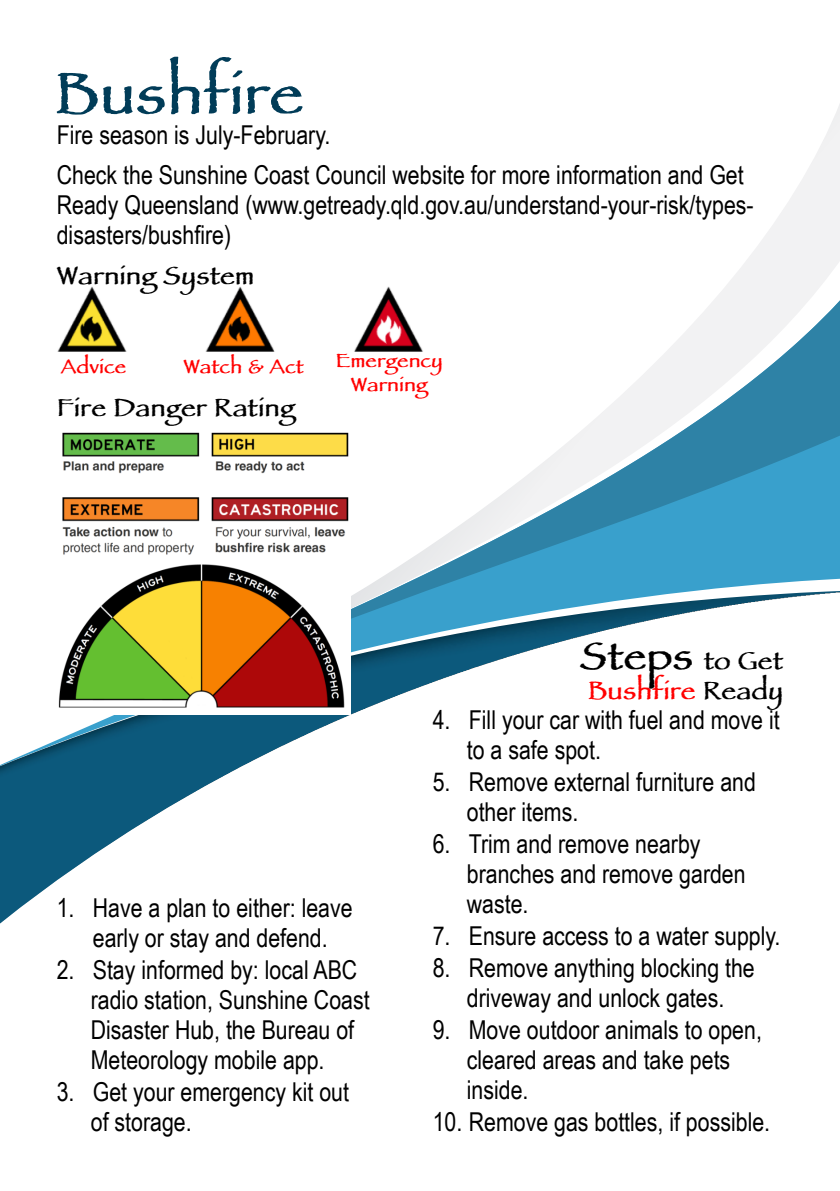
<style>
.page{position:relative;width:840px;height:1191px;background:#fff}
.page>*{position:absolute;margin:0;border:0;box-sizing:border-box;transform-origin:0 0}
.t1{font:700 60px "Papyrus LET";color:#013c58}
.t2{font:700 40px "Papyrus LET";color:#000}
.t3{font:26px/30px "Arial Narrow";color:#000}
.t4{font:700 26px "Papyrus LET";color:#000}
.t5{font:700 26px "Papyrus LET";color:#f00}
.t6{font:700 20px/23px "Papyrus LET";color:#f00;text-align:center}
.s1{font-size:26px}
.s2{color:#000}
</style>
<div class="page">
<svg style="left:729px;top:107px;width:110px;height:176px"></svg>
<svg style="left:360px;top:283px;width:479px;height:308px"></svg>
<img style="left:0;top:591px;width:839px;height:332px">
<img style="left:57px;top:283px;width:373px;height:85px">
<img style="left:62px;top:432px;width:287px;height:123px">
<img style="left:57px;top:564px;width:293px;height:150px">
<h1 class="t1" style="left:54px;top:57px;width:251px">Bushfire</h1>
<p class="t3" style="left:57px;top:117px;width:688px;line-height:40px">Fire season is July-February.<br>Check the Sunshine Coast Council website for more information and Get</p>
<p class="t3" style="left:57px;top:192px;width:698px">Ready Queensland (www.getready.qld.gov.au/understand-your-risk/types&shy;disasters/bushfire)</p>
<p class="t4" style="left:57px;top:259px;width:199px">Warning System</p>
<p class="t6" style="left:61px;top:354px;width:67px">Advice</p>
<p class="t6" style="left:183px;top:355px;width:122px">Watch &amp; Act</p>
<p class="t6" style="left:335px;top:349px;width:109px">Emergency<br>Warning</p>
<p class="t4" style="left:57px;top:392px;width:239px">Fire Danger Rating</p>
<p class="t3" style="left:57px;top:895px;width:297px;text-align:center">1. Have a plan to either: leave early or stay and defend.</p>
<p class="t3" style="left:91px;top:957px;width:280px;text-indent:-34px">2. Stay informed by: local ABC radio station, Sunshine Coast<br>Disaster Hub, the Bureau of<br>Meteorology mobile app.</p>
<p class="t3" style="left:91px;top:1079px;width:260px;text-indent:-34px">3. Get your emergency kit out of storage.</p>
<h2 class="t2" style="left:579px;top:632px;width:205px">Steps <span class="s1">to Get</span></h2>
<p class="t5" style="left:587px;top:674px;width:197px">Bushfire <span class="s2">Ready</span></p>
<p class="t3" style="left:466px;top:707px;width:314px;text-indent:-34px">4. Fill your car with fuel and move it to a safe spot.</p>
<p class="t3" style="left:466px;top:769px;width:290px;text-indent:-34px">5. Remove external furniture and other items.</p>
<p class="t3" style="left:466px;top:831px;width:280px;text-indent:-34px">6. Trim and remove nearby branches and remove garden waste.</p>
<p class="t3" style="left:432px;top:923px;width:349px">7. Ensure access to a water supply.</p>
<p class="t3" style="left:432px;top:955px;width:323px;text-align:center">8. Remove anything blocking the driveway and unlock gates.</p>
<p class="t3" style="left:466px;top:1017px;width:296px;text-indent:-34px">9. Move outdoor animals to open, cleared areas and take pets inside.</p>
<p class="t3" style="left:432px;top:1109px;width:339px">10. Remove gas bottles, if possible.</p>
</div>
